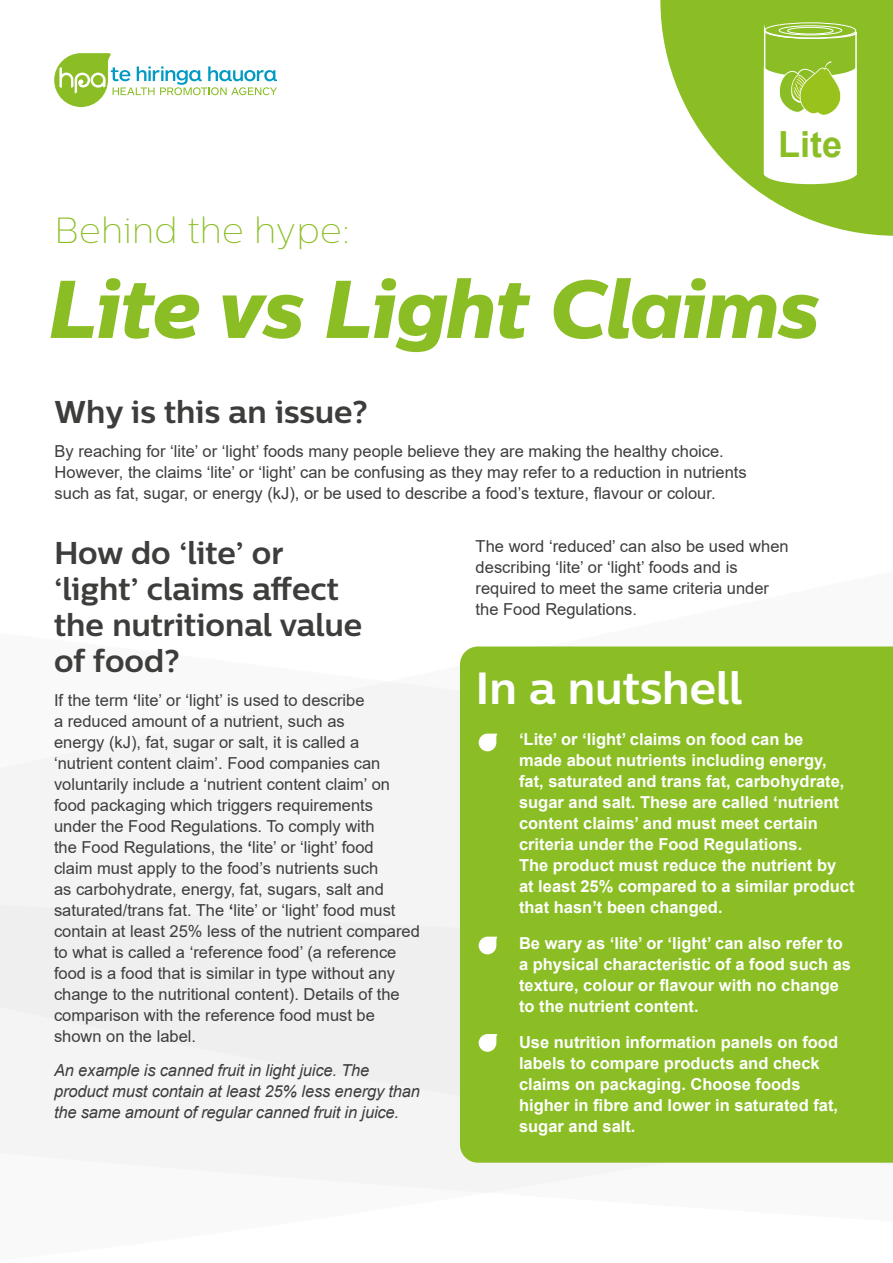
<style>
.page{position:relative;width:893px;height:1263px;background:#fff}
.page>*{position:absolute;margin:0;border:0;box-sizing:border-box;transform-origin:0 0}
.t1{font:italic 81.75px "Centrale Sans X Bold";letter-spacing:-.01em;color:#8abe24}
.Body_Text{font:700 45px "Centrale Sans";color:#fff}
.t2{font:100 36.3px "Centrale Sans";letter-spacing:.01em;color:#8abe24}
.Body_Text-2{font:700 36px "Arial";color:#8abe24}
.Heading_2{font:700 31.5px/36px "Centrale Sans";color:#3d3d3c}
.Body_Text-3{font:16.5px/21px "Arial";color:#3d3d3c}
.Nutshell_Bullets{font:700 16.5px/21px "Arial";color:#fff}
.t3{font:italic 16.5px/21px "Arial";letter-spacing:-.01em;color:#3d3d3c}
.s1{font-weight:700}
</style>
<div class="page">
<svg style="left:660px;top:0;width:233px;height:236px;fill:#8abe24"></svg>
<div style="left:460px;top:646px;width:433px;height:517px;background:#8abe24"></div>
<svg style="left:479px;top:734px;width:18px;height:17px"></svg>
<svg style="left:479px;top:937px;width:18px;height:17px"></svg>
<svg style="left:479px;top:1034px;width:18px;height:18px"></svg>
<svg style="left:54px;top:53px;width:223px;height:54px"></svg>
<div style="left:764px;top:22px;width:92px;height:17px;border:1px solid #fff;border-radius:50%"></div>
<div style="left:787px;top:27px;width:46px;height:7px;border:1px solid #fff;border-radius:50%"></div>
<div style="left:779px;top:26px;width:63px;height:9px;border:1px solid #fff;border-radius:50%"></div>
<svg style="left:763px;top:29px;width:94px;height:155px"></svg>
<p class="t2" style="left:55px;top:210px;width:297px">Behind the hype:</p>
<p class="Body_Text-2" style="left:778px;top:119px;width:66px">Lite</p>
<p class="t1" style="left:49px;top:258px;width:772px">Lite vs Light Claims</p>
<p class="Heading_2" style="left:55px;top:394px;width:315px">Why is this an issue?</p>
<p class="Body_Text-3" style="left:55px;top:441px;width:694px">By reaching for ‘lite’ or ‘light’ foods many people believe they are making the healthy choice.<br>However, the claims ‘lite’ or ‘light’ can be confusing as they may refer to a reduction in nutrients such as fat, sugar, or energy (kJ), or be used to describe a food’s texture, flavour or colour.</p>
<p class="Body_Text-3" style="left:476px;top:536px;width:315px">The word ‘reduced’ can also be used when describing ‘lite’ or ‘light’ foods and is required to meet the same criteria under the Food Regulations.</p>
<p class="Heading_2" style="left:54px;top:534px;width:310px">How do ‘lite’ or ‘light’ claims affect the nutritional value of food?</p>
<p class="Body_Text-3" style="left:54px;top:689px;width:367px">If the term <span class="s1">‘</span>lite’ or ‘light’ is used to describe<br>a reduced amount of a nutrient, such as<br>energy (kJ), fat, sugar or salt, it is called a ‘nutrient content claim’. Food companies can voluntarily include a ‘nutrient content claim’ on food packaging which triggers requirements<br>under the Food Regulations. To comply with<br>the Food Regulations, the <span class="s1">‘</span>lite’ or ‘light’ food<br>claim must apply to the food’s nutrients such<br>as carbohydrate, energy, fat, sugars, salt and saturated/trans fat. The <span class="s1">‘</span>lite’ or ‘light’ food must contain at least 25% less of the nutrient compared to what is called a ‘reference food’ (a reference food is a food that is similar in type without any change to the nutritional content). Details of the comparison with the reference food must be shown on the label.</p>
<p class="t3" style="left:54px;top:1059px;width:368px">An example is canned fruit in light juice. The product must contain at least 25% less energy than the same amount of regular canned fruit in juice.</p>
<p class="Body_Text" style="left:476px;top:661px;width:269px">In a nutshell</p>
<p class="Nutshell_Bullets" style="left:519px;top:729px;width:337px">‘Lite’ or ‘light’ claims on food can be<br>made about nutrients including energy, fat, saturated and trans fat, carbohydrate, sugar and salt. These are called ‘nutrient content claims’ and must meet certain criteria under the Food Regulations.<br>The product must reduce the nutrient by at least 25% compared to a similar product that hasn’t been changed.</p>
<p class="Nutshell_Bullets" style="left:519px;top:933px;width:333px">Be wary as ‘lite’ or ‘light’ can also refer to a physical characteristic of a food such as texture, colour or flavour with no change to the nutrient content.</p>
<p class="Nutshell_Bullets" style="left:519px;top:1032px;width:321px">Use nutrition information panels on food labels to compare products and check claims on packaging. Choose foods higher in fibre and lower in saturated fat, sugar and salt.</p>
</div>
